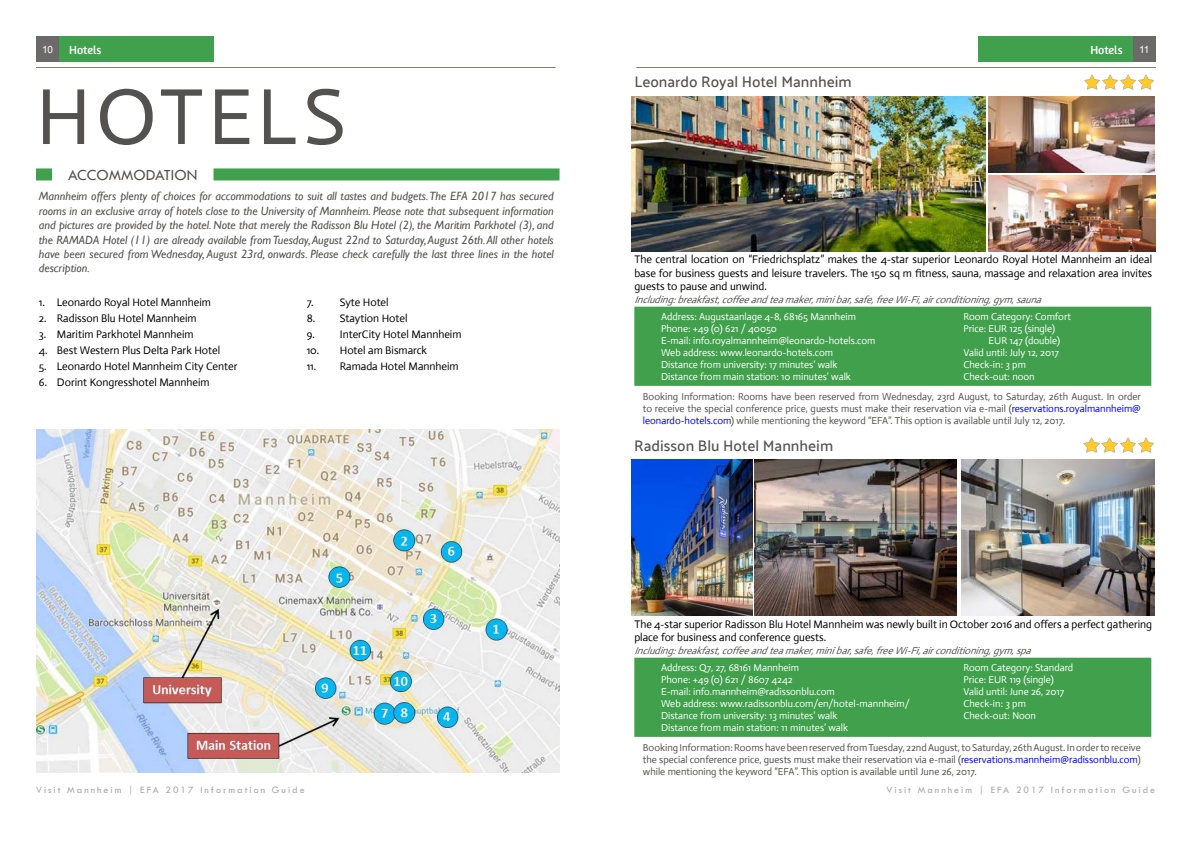
<style>
.page{position:relative;width:1191px;height:842px;background:#fff}
.page>*{position:absolute;margin:0;border:0;box-sizing:border-box;transform-origin:0 0}
.t1{font:80px "Actor";letter-spacing:.06em;color:#545250}
.t2{font:16px "Tw Cen";color:#545250}
.t3{font:500 14px "Palanquin";color:#545250}
.t4{font:italic 12px/14.4px "Gill Sans";color:#545250;text-align:justify}
.t5{font:12px "Amaranth";color:#fff}
.t6{font:11px/13.2px "Actor";color:#000;text-align:justify}
.t7{font:10px/12px "Actor";color:#fff}
.t8{font:10px/12px "Actor";color:#545250;text-align:justify}
.t9{font:italic 10px "Actor";letter-spacing:-.005em;color:#545250}
.t10{font:10px "Tw Cen";letter-spacing:.2em;color:#a6a7a7}
.t11{font:10px "Arial";color:#fff}
.s1{color:#00f}
</style>
<div class="page">
<div style="left:1132px;top:36px;width:23px;height:25px;background:#6c6a68"></div>
<div style="left:36px;top:36px;width:23px;height:25px;background:#6c6a68"></div>
<div style="left:978px;top:36px;width:154px;height:25px;background:#40a04d"></div>
<div style="left:59px;top:36px;width:154px;height:25px;background:#40a04d"></div>
<hr style="left:636px;top:67px;width:519px;height:1px;background:#7e7f71">
<hr style="left:36px;top:67px;width:519px;height:1px;background:#7e7f71">
<div style="left:36px;top:168px;width:16px;height:12px;background:#3fa04d"></div>
<div style="left:213px;top:168px;width:346px;height:12px;background:#3fa04d"></div>
<img style="left:36px;top:430px;width:523px;height:343px">
<img style="left:631px;top:96px;width:354px;height:156px">
<img style="left:988px;top:176px;width:167px;height:76px">
<img style="left:988px;top:96px;width:166px;height:76px">
<div style="left:634px;top:307px;width:517px;height:79px;background:#40a04b"></div>
<img style="left:961px;top:460px;width:193px;height:155px">
<div style="left:634px;top:658px;width:517px;height:79px;background:#40a04b"></div>
<img style="left:754px;top:460px;width:203px;height:155px">
<img style="left:631px;top:460px;width:121px;height:155px">
<img style="left:1084px;top:74px;width:70px;height:16px">
<img style="left:1083px;top:437px;width:71px;height:16px">
<p class="t11" style="left:42px;top:43px;width:13px">10</p>
<p class="t5" style="left:69px;top:43px;width:34px">Hotels</p>
<p class="t5" style="left:1090px;top:43px;width:34px">Hotels</p>
<p class="t11" style="left:1139px;top:43px;width:12px">11</p>
<h1 class="t1" style="left:36px;top:69px;width:311px">HOTELS</h1>
<h2 class="t2" style="left:68px;top:165px;width:131px">ACCOMMODATION</h2>
<p class="t4" style="left:39px;top:189px;width:516px">Mannheim offers plenty of choices for accommodations to suit all tastes and budgets. The EFA 2017 has secured rooms in an exclusive array of hotels close to the University of Mannheim. Please note that subsequent information and pictures are provided by the hotel. Note that merely the Radisson Blu Hotel (2), the Maritim Parkhotel (3), and the RAMADA Hotel (11) are already available from Tuesday, August 22nd to Saturday, August 26th. All other hotels have been secured from Wednesday, August 23rd, onwards. Please check carefully the last three lines in the hotel description.</p>
<p class="t6" style="left:39px;top:296px;width:173px">1. Leonardo Royal Hotel Mannheim</p>
<p class="t6" style="left:39px;top:312px;width:159px">2. Radisson Blu Hotel Mannheim</p>
<p class="t6" style="left:39px;top:328px;width:156px">3. Maritim Parkhotel Mannheim</p>
<p class="t6" style="left:39px;top:344px;width:183px">4. Best Western Plus Delta Park Hotel</p>
<p class="t6" style="left:39px;top:360px;width:200px">5. Leonardo Hotel Mannheim City Center</p>
<p class="t6" style="left:39px;top:376px;width:172px">6. Dorint Kongresshotel Mannheim</p>
<p class="t6" style="left:307px;top:296px;width:83px">7. Syte Hotel</p>
<p class="t6" style="left:307px;top:312px;width:102px">8. Staytion Hotel</p>
<p class="t6" style="left:307px;top:328px;width:156px">9. InterCity Hotel Mannheim</p>
<p class="t6" style="left:307px;top:344px;width:122px">10. Hotel am Bismarck</p>
<p class="t6" style="left:307px;top:360px;width:153px">11. Ramada Hotel Mannheim</p>
<h3 class="t3" style="left:634px;top:74px;width:219px">Leonardo Royal Hotel Mannheim</h3>
<p class="t6" style="left:634px;top:253px;width:519px">The central location on “Friedrichsplatz” makes the 4-star superior Leonardo Royal Hotel Mannheim an ideal base for business guests and leisure travelers. The 150 sq m fitness, sauna, massage and relaxation area invites guests to pause and unwind.</p>
<p class="t9" style="left:634px;top:293px;width:412px">Including:breakfast,coffeeandteamaker,minibar,safe,freeWi-Fi,airconditioning,gym,sauna</p>
<p class="t7" style="left:661px;top:311px;width:216px">Address: Augustaanlage 4-8, 68165 Mannheim Phone: +49 (0) 621 / 40050<br>E-mail: info.royalmannheim@leonardo-hotels.com Web address: www.leonardo-hotels.com<br>Distance from university: 17 minutes’ walk Distance from main station: 10 minutes’ walk</p>
<p class="t7" style="left:963px;top:311px;width:109px">Room Category: Comfort<br>Price: EUR 125 (single)</p>
<p class="t7" style="left:963px;top:335px;width:98px;text-indent:25px">EUR 147 (double)<br>Valid until: July 12, 2017<br>Check-in: 3 pm<br>Check-out: noon</p>
<p class="t8" style="left:643px;top:390px;width:499px">Booking Information: Rooms have been reserved from Wednesday, 23rd August, to Saturday, 26th August. In order to receive the special conference price, guests must make their reservation via e-mail (<span class="s1">reservations.royalmannheim@ leonardo-hotels.com</span>) while mentioning the keyword “EFA”. This option is available until July 12, 2017.</p>
<h3 class="t3" style="left:634px;top:438px;width:201px">Radisson Blu Hotel Mannheim</h3>
<p class="t6" style="left:634px;top:617px;width:519px">The 4-star superior Radisson Blu Hotel Mannheim was newly built in October 2016 and offers a perfect gathering place for business and conference guests.</p>
<p class="t9" style="left:634px;top:644px;width:402px">Including:breakfast,coffeeandteamaker,minibar,safe,freeWi-Fi,airconditioning,gym,spa</p>
<p class="t7" style="left:661px;top:662px;width:250px">Address: Q7, 27, 68161 Mannheim<br>Phone: +49 (0) 621 / 8607 4242<br>E-mail: info.mannheim@radissonblu.com<br>Web address: www.radissonblu.com/en/hotel-mannheim/ Distance from university: 13 minutes’ walk<br>Distance from main station: 11 minutes’ walk</p>
<p class="t7" style="left:963px;top:662px;width:111px">Room Category: Standard<br>Price: EUR 119 (single)<br>Valid until: June 26, 2017<br>Check-in: 3 pm<br>Check-out: Noon</p>
<p class="t8" style="left:643px;top:741px;width:499px">Booking Information: Rooms have been reserved from Tuesday, 22nd August, to Saturday, 26th August. In order to receive the special conference price, guests must make their reservation via e-mail (<span class="s1">reservations.mannheim@radissonblu.com</span>) while mentioning the keyword “EFA”. This option is available until June 26, 2017.</p>
<p class="t10" style="left:36px;top:783px;width:270px">Visit Mannheim | EFA 2017 Information Guide</p>
<p class="t10" style="left:886px;top:783px;width:270px">Visit Mannheim | EFA 2017 Information Guide</p>
</div>
